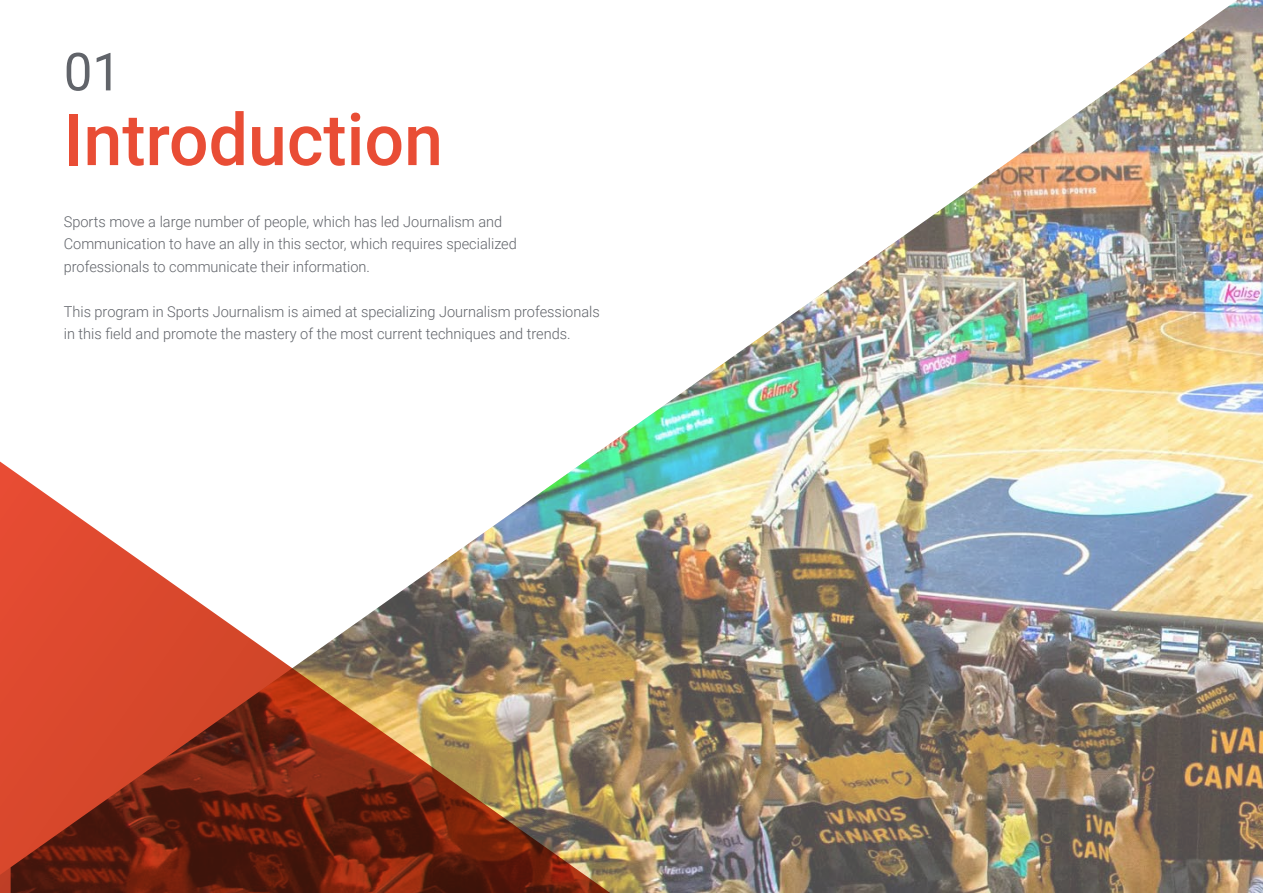
<style>
.page{position:relative;width:1263px;height:893px;background:#fff}
.page>*{position:absolute;margin:0;border:0;box-sizing:border-box;transform-origin:0 0}
.t1{font:500 72px "Roboto";color:#e94d35}
.t2{font:52.5px "Roboto";color:#61646a}
.t3{font:300 15px/22.5px "Roboto";color:#61646a}
</style>
<div class="page">
<img style="left:607px;top:0;width:656px;height:893px">
<img style="left:0;top:446px;width:640px;height:447px">
<h2 class="t2" style="left:64px;top:35px;width:59px">01</h2>
<h1 class="t1" style="left:64px;top:89px;width:381px">Introduction</h1>
<p class="t3" style="left:64px;top:209px;width:455px">Sports move a large number of people, which has led Journalism and<br>Communication to have an ally in this sector, which requires specialized professionals to communicate their information.</p>
<p class="t3" style="left:64px;top:299px;width:537px">This program in Sports Journalism is aimed at specializing Journalism professionals in this field and promote the mastery of the most current techniques and trends.</p>
</div>
